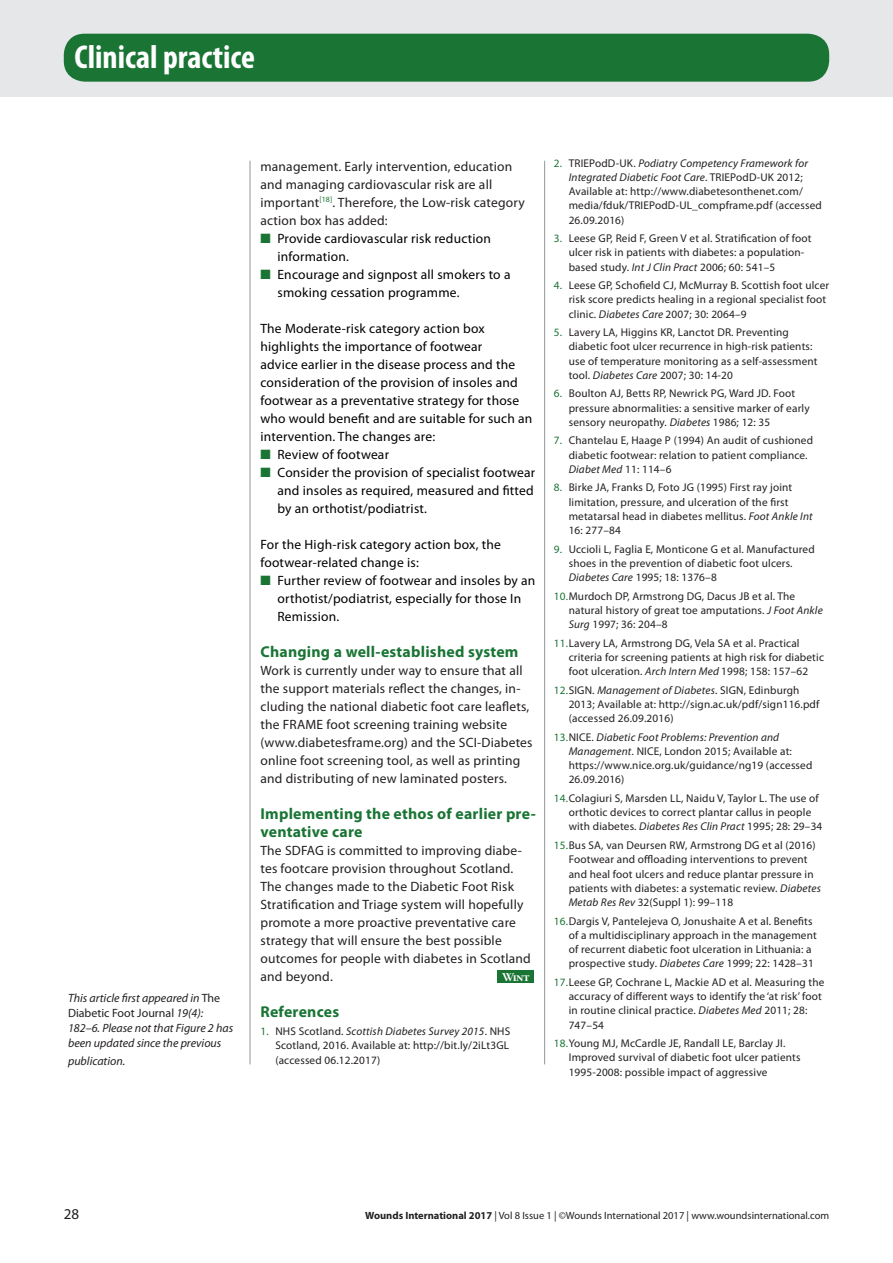
<style>
.page{position:relative;width:893px;height:1263px;background:#fff}
.page>*{position:absolute;margin:0;border:0;box-sizing:border-box;transform-origin:0 0}
.t1{font:700 condensed 33.15px "Myriad Pro";color:#fff}
.BODY_INDENT{font:700 15.75px/18px "Myriad Pro";letter-spacing:.015em;color:#1a7535}
.BODY_INDENT-2{font:15px "Myriad Pro";color:#231f20}
.BODY_DROP_CAP{font:13.5px/18px "Myriad Pro";letter-spacing:.015em;color:#231f20}
.BODY_BULLETS{font:13.5px/18px "Myriad Pro";letter-spacing:.015em;color:#000}
.CASE_REPORT_AUTHOR{font:italic 12px/15px "Myriad Pro";color:#231f20}
.t2{font:12px "Warnock Pro Bold Subh";color:#fff}
.t3{font:11.25px/14.2px "Myriad Pro";letter-spacing:.015em;color:#231f20}
.BODY_INDENT-3{font:10.5px "Myriad Pro";color:#231f20}
.s1{font-style:normal}
.s2{color:#1a7535}
.s3{font-style:italic}
.s4{font-weight:700}
</style>
<div class="page">
<div style="left:0;top:0;width:893px;height:97px;background:#e6e7e9"></div>
<hr style="left:250px;top:161px;width:1px;height:903px;background:#939598">
<hr style="left:544px;top:161px;width:1px;height:903px;background:#939598">
<div style="left:498px;top:970px;width:36px;height:13px;background:#1a7535"></div>
<div style="left:64px;top:34px;width:765px;height:48px;background:#1a7535;border-radius:21px"></div>
<p class="t1" style="left:74px;top:37px;width:182px">Clinical practice</p>
<p class="CASE_REPORT_AUTHOR" style="left:68px;top:990px;width:167px">This article first appeared in <span class="s1">The<br>Diabetic Foot Journal</span> 19(4):<br>182–6. Please not that Figure 2 has been updated since the previous</p>
<p class="CASE_REPORT_AUTHOR" style="left:68px;top:1053px;width:59px">publication.</p>
<p class="BODY_DROP_CAP" style="left:260px;top:157px;width:266px">management. Early intervention, education and managing cardiovascular risk are all important<sup>[18]</sup>. Therefore, the Low-risk category action box has added:</p>
<p class="BODY_BULLETS" style="left:277px;top:229px;width:215px;text-indent:-17px"><span class="s2">■</span> Provide cardiovascular risk reduction information.</p>
<p class="BODY_BULLETS" style="left:277px;top:265px;width:235px;text-indent:-17px"><span class="s2">■</span> Encourage and signpost all smokers to a smoking cessation programme.</p>
<p class="BODY_BULLETS" style="left:260px;top:319px;width:273px">The Moderate-risk category action box highlights the importance of footwear<br>advice earlier in the disease process and the consideration of the provision of insoles and footwear as a preventative strategy for those who would benefit and are suitable for such an intervention. The changes are:</p>
<p class="BODY_BULLETS" style="left:260px;top:445px;width:130px"><span class="s2">■</span> Review of footwear</p>
<p class="BODY_BULLETS" style="left:277px;top:463px;width:259px;text-align:justify;text-indent:-17px"><span class="s2">■</span> Consider the provision of specialist footwear and insoles as required, measured and fitted by an orthotist/podiatrist.</p>
<p class="BODY_BULLETS" style="left:260px;top:535px;width:242px">For the High-risk category action box, the footwear-related change is:</p>
<p class="BODY_BULLETS" style="left:277px;top:571px;width:259px;text-indent:-17px"><span class="s2">■</span> Further review of footwear and insoles by an orthotist/podiatrist, especially for those In<br>Remission.</p>
<p class="BODY_INDENT" style="left:260px;top:642px;width:260px">Changing a well-established system</p>
<p class="BODY_DROP_CAP" style="left:260px;top:661px;width:274px">Work is currently under way to ensure that all the support materials reflect the changes, in&shy;cluding the national diabetic foot care leaflets, the FRAME foot screening training website (www.diabetesframe.org) and the SCI-Diabetes online foot screening tool, as well as printing and distributing of new laminated posters.</p>
<p class="BODY_INDENT" style="left:260px;top:804px;width:277px">Implementing the ethos of earlier pre&shy;ventative care</p>
<p class="BODY_DROP_CAP" style="left:260px;top:841px;width:272px">The SDFAG is committed to improving diabe&shy;tes footcare provision throughout Scotland.<br>The changes made to the Diabetic Foot Risk Stratification and Triage system will hopefully promote a more proactive preventative care strategy that will ensure the best possible outcomes for people with diabetes in Scotland and beyond.</p>
<p class="BODY_INDENT" style="left:260px;top:1002px;width:80px">References</p>
<p class="t3" style="left:275px;top:1024px;width:236px;text-align:justify;text-indent:-15px"><span class="s2">1.</span> NHS Scotland. <span class="s3">Scottish Diabetes Survey 2015</span>. NHS Scotland, 2016. Available at: http://bit.ly/2iLt3GL (accessed 06.12.2017)</p>
<p class="t2" style="left:502px;top:970px;width:29px">Wint</p>
<p class="t3" style="left:569px;top:156px;width:255px;text-indent:-15px"><span class="s2">2.</span> TRIEPodD-UK. <span class="s3">Podiatry Competency Framework for Integrated Diabetic Foot Care</span>. TRIEPodD-UK 2012; Available at: http://www.diabetesonthenet.com/ media/fduk/TRIEPodD-UL_compframe.pdf (accessed 26.09.2016)</p>
<p class="t3" style="left:569px;top:231px;width:244px;text-indent:-15px"><span class="s2">3.</span> Leese GP, Reid F, Green V et al. Stratification of foot ulcer risk in patients with diabetes: a population&shy;based study. <span class="s3">Int J Clin Pract</span> 2006; 60: 541–5</p>
<p class="t3" style="left:569px;top:278px;width:262px;text-indent:-15px"><span class="s2">4.</span> Leese GP, Schofield CJ, McMurray B. Scottish foot ulcer risk score predicts healing in a regional specialist foot clinic. <span class="s3">Diabetes Care</span> 2007; 30: 2064–9</p>
<p class="t3" style="left:569px;top:325px;width:250px;text-indent:-15px"><span class="s2">5.</span> Lavery LA, Higgins KR, Lanctot DR. Preventing diabetic foot ulcer recurrence in high-risk patients: use of temperature monitoring as a self-assessment tool. <span class="s3">Diabetes Care</span> 2007; 30: 14-20</p>
<p class="t3" style="left:569px;top:386px;width:242px;text-indent:-15px"><span class="s2">6.</span> Boulton AJ, Betts RP, Newrick PG, Ward JD. Foot pressure abnormalities: a sensitive marker of early sensory neuropathy. <span class="s3">Diabetes</span> 1986; 12: 35</p>
<p class="t3" style="left:569px;top:433px;width:246px;text-indent:-15px"><span class="s2">7.</span> Chantelau E, Haage P (1994) An audit of cushioned diabetic footwear: relation to patient compliance.<br><span class="s3">Diabet Med</span> 11: 114–6</p>
<p class="t3" style="left:569px;top:480px;width:246px;text-indent:-15px"><span class="s2">8.</span> Birke JA, Franks D, Foto JG (1995) First ray joint limitation, pressure, and ulceration of the first metatarsal head in diabetes mellitus. <span class="s3">Foot Ankle Int </span>16: 277–84</p>
<p class="t3" style="left:569px;top:542px;width:248px;text-indent:-15px"><span class="s2">9.</span> Uccioli L, Faglia E, Monticone G et al. Manufactured shoes in the prevention of diabetic foot ulcers.<br><span class="s3">Diabetes Care</span> 1995; 18: 1376–8</p>
<p class="t3" style="left:569px;top:589px;width:256px;text-indent:-15px"><span class="s2">10.</span>Murdoch DP, Armstrong DG, Dacus JB et al. The natural history of great toe amputations. <span class="s3">J Foot Ankle<br>Surg</span> 1997; 36: 204–8</p>
<p class="t3" style="left:569px;top:636px;width:257px;text-indent:-15px"><span class="s2">11.</span>Lavery LA, Armstrong DG, Vela SA et al. Practical criteria for screening patients at high risk for diabetic foot ulceration. <span class="s3">Arch Intern Med</span> 1998; 158: 157–62</p>
<p class="t3" style="left:569px;top:683px;width:252px;text-indent:-15px"><span class="s2">12.</span>SIGN. <span class="s3">Management of Diabetes</span>. SIGN, Edinburgh<br>2013; Available at: http://sign.ac.uk/pdf/sign116.pdf (accessed 26.09.2016)</p>
<p class="t3" style="left:569px;top:730px;width:245px;text-indent:-15px"><span class="s2">13.</span>NICE. <span class="s3">Diabetic Foot Problems: Prevention and Management</span>. NICE, London 2015; Available at: https://www.nice.org.uk/guidance/ng19 (accessed 26.09.2016)</p>
<p class="t3" style="left:569px;top:791px;width:255px;text-indent:-15px"><span class="s2">14.</span>Colagiuri S, Marsden LL, Naidu V, Taylor L. The use of orthotic devices to correct plantar callus in people with diabetes. <span class="s3">Diabetes Res Clin Pract</span> 1995; 28: 29–34</p>
<p class="t3" style="left:569px;top:838px;width:254px;text-indent:-15px"><span class="s2">15.</span>Bus SA, van Deursen RW, Armstrong DG et al (2016)<br>Footwear and offloading interventions to prevent and heal foot ulcers and reduce plantar pressure in patients with diabetes: a systematic review. <span class="s3">Diabetes Metab Res Rev</span> 32(Suppl 1): 99–118</p>
<p class="t3" style="left:569px;top:913px;width:250px;text-indent:-15px"><span class="s2">16.</span>Dargis V, Pantelejeva O, Jonushaite A et al. Benefits of a multidisciplinary approach in the management of recurrent diabetic foot ulceration in Lithuania: a prospective study. <span class="s3">Diabetes Care</span> 1999; 22: 1428–31</p>
<p class="t3" style="left:569px;top:975px;width:257px;text-indent:-15px"><span class="s2">17.</span>Leese GP, Cochrane L, Mackie AD et al. Measuring the accuracy of different ways to identify the ‘at risk’ foot in routine clinical practice. <span class="s3">Diabetes Med</span> 2011; 28:<br>747–54</p>
<p class="t3" style="left:569px;top:1036px;width:233px;text-indent:-15px"><span class="s2">18.</span>Young MJ, McCardle JE, Randall LE, Barclay JI.<br>Improved survival of diabetic foot ulcer patients<br>1995-2008: possible impact of aggressive</p>
<p class="BODY_INDENT-2" style="left:64px;top:1204px;width:17px">28</p>
<p class="BODY_INDENT-3" style="left:365px;top:1208px;width:465px"><span class="s4">Wounds International 2017</span> | Vol 8 Issue 1 | ©Wounds International 2017 | www.woundsinternational.com</p>
</div>
